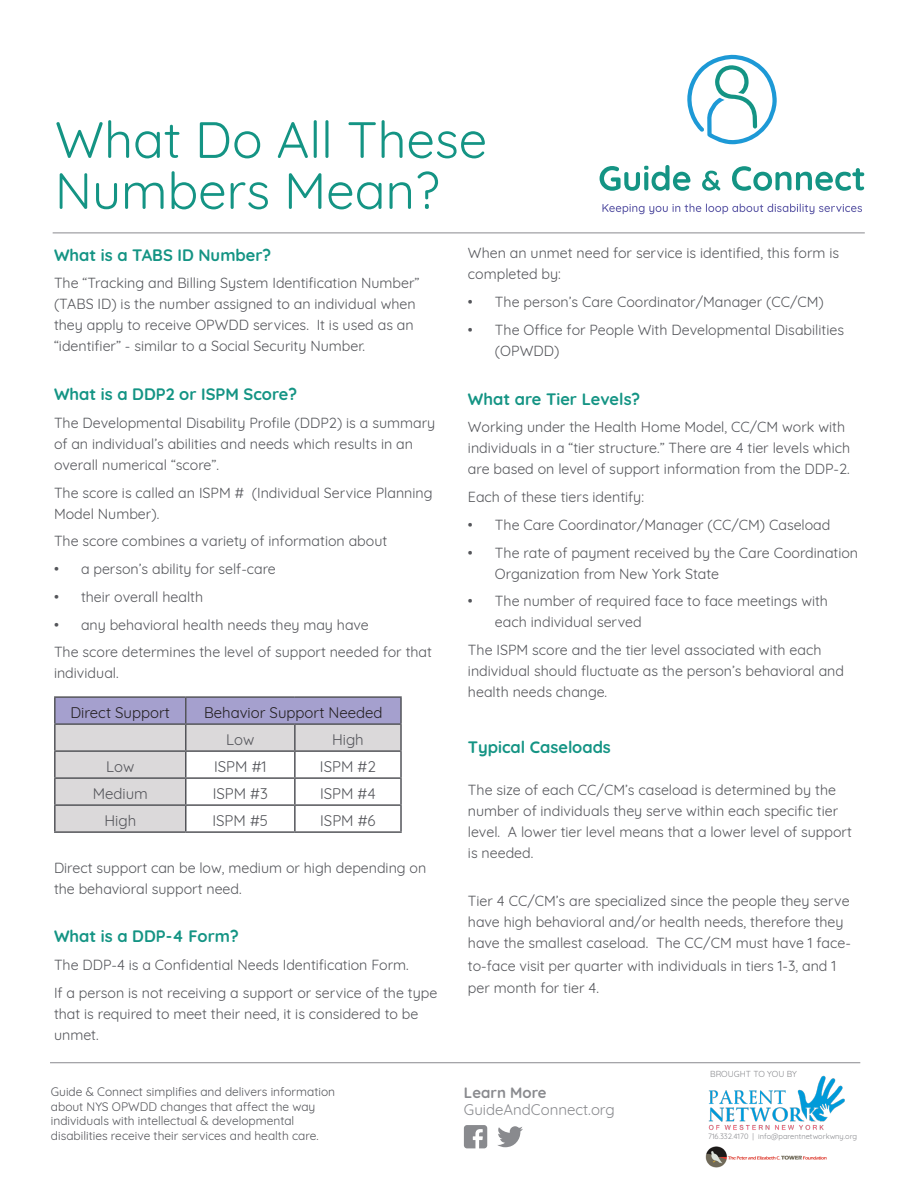
<style>
.page{position:relative;width:918px;height:1188px;background:#fff}
.page>*{position:absolute;margin:0;border:0;box-sizing:border-box;transform-origin:0 0}
.t1{font:51px/51px "Quicksand";color:#149484}
.t2{font:700 16.5px "Quicksand";color:#149484}
.t3{font:15px "Quicksand";color:#54555a}
.t4{font:15px "Quicksand";color:#231f20}
.t5{font:15px "Quicksand";color:#898a8e}
.t6{font:700 15px "Quicksand";color:#898a8e}
.t7{font:14.25px/21px "Quicksand";color:#54555a}
.t8{font:12px/14.4px "Quicksand";color:#54555a}
.t9{font:8.55px "Quicksand";color:#898a8e}
.t10{font:7.5px "Quicksand";color:#898a8e}
</style>
<div class="page">
<svg style="left:600px;top:165px;width:90px;height:26px"></svg>
<svg style="left:702px;top:171px;width:18px;height:20px"></svg>
<svg style="left:732px;top:166px;width:132px;height:25px"></svg>
<svg style="left:687px;top:55px;width:90px;height:89px"></svg>
<svg style="left:602px;top:204px;width:260px;height:10px"></svg>
<svg style="left:464px;top:1125px;width:23px;height:23px"></svg>
<svg style="left:497px;top:1126px;width:26px;height:21px"></svg>
<hr style="left:50px;top:1062px;width:810px;height:1px;background:#898a8e">
<hr style="left:53px;top:233px;width:812px;height:1px;background:#898a8e">
<img style="left:708px;top:1075px;width:137px;height:55px">
<img style="left:705px;top:1146px;width:122px;height:22px">
<svg style="left:56px;top:698px;width:344px;height:133px"></svg>
<hr style="left:54px;top:696px;width:132px;height:2px;background:#54555a">
<hr style="left:54px;top:698px;width:2px;height:25px;background:#54555a">
<hr style="left:186px;top:696px;width:109px;height:2px;background:#54555a">
<hr style="left:185px;top:698px;width:2px;height:25px;background:#54555a">
<hr style="left:295px;top:696px;width:107px;height:2px;background:#54555a">
<hr style="left:400px;top:698px;width:2px;height:25px;background:#54555a">
<hr style="left:54px;top:723px;width:132px;height:2px;background:#54555a">
<hr style="left:54px;top:725px;width:2px;height:25px;background:#54555a">
<hr style="left:186px;top:723px;width:109px;height:2px;background:#54555a">
<hr style="left:185px;top:725px;width:2px;height:25px;background:#54555a">
<hr style="left:295px;top:723px;width:107px;height:2px;background:#54555a">
<hr style="left:294px;top:725px;width:2px;height:25px;background:#54555a">
<hr style="left:400px;top:725px;width:2px;height:25px;background:#54555a">
<hr style="left:54px;top:750px;width:132px;height:2px;background:#54555a">
<hr style="left:54px;top:752px;width:2px;height:25px;background:#54555a">
<hr style="left:186px;top:750px;width:109px;height:2px;background:#54555a">
<hr style="left:185px;top:752px;width:2px;height:25px;background:#54555a">
<hr style="left:295px;top:750px;width:107px;height:2px;background:#54555a">
<hr style="left:294px;top:752px;width:2px;height:25px;background:#54555a">
<hr style="left:400px;top:752px;width:2px;height:25px;background:#54555a">
<hr style="left:54px;top:777px;width:132px;height:2px;background:#54555a">
<hr style="left:54px;top:779px;width:2px;height:25px;background:#54555a">
<hr style="left:186px;top:777px;width:109px;height:2px;background:#54555a">
<hr style="left:185px;top:779px;width:2px;height:25px;background:#54555a">
<hr style="left:295px;top:777px;width:107px;height:2px;background:#54555a">
<hr style="left:294px;top:779px;width:2px;height:25px;background:#54555a">
<hr style="left:400px;top:779px;width:2px;height:25px;background:#54555a">
<hr style="left:54px;top:804px;width:132px;height:2px;background:#54555a">
<hr style="left:54px;top:806px;width:2px;height:25px;background:#54555a">
<hr style="left:186px;top:804px;width:109px;height:2px;background:#54555a">
<hr style="left:185px;top:806px;width:2px;height:25px;background:#54555a">
<hr style="left:295px;top:804px;width:107px;height:2px;background:#54555a">
<hr style="left:294px;top:806px;width:2px;height:25px;background:#54555a">
<hr style="left:400px;top:806px;width:2px;height:25px;background:#54555a">
<hr style="left:54px;top:831px;width:132px;height:2px;background:#54555a">
<hr style="left:186px;top:831px;width:109px;height:2px;background:#54555a">
<hr style="left:295px;top:831px;width:107px;height:2px;background:#54555a">
<p class="t1" style="left:55px;top:109px;width:434px">What Do All These<br>Numbers Mean?</p>
<p class="t2" style="left:54px;top:241px;width:219px">What is a TABS ID Number?</p>
<p class="t7" style="left:54px;top:271px;width:367px">The “Tracking and Billing System Identification Number” (TABS ID) is the number assigned to an individual when they apply to receive OPWDD services. It is used as an “identifier” - similar to a Social Security Number.</p>
<p class="t2" style="left:54px;top:381px;width:245px">What is a DDP2 or ISPM Score?</p>
<p class="t7" style="left:54px;top:411px;width:383px">The Developmental Disability Profile (DDP2) is a summary of an individual’s abilities and needs which results in an overall numerical “score”.</p>
<p class="t7" style="left:54px;top:481px;width:380px">The score is called an ISPM # (Individual Service Planning<br>Model Number).</p>
<p class="t7" style="left:54px;top:529px;width:335px">The score combines a variety of information about</p>
<p class="t7" style="left:54px;top:557px;width:223px">• a person’s ability for self-care</p>
<p class="t7" style="left:54px;top:585px;width:151px">• their overall health</p>
<p class="t7" style="left:54px;top:613px;width:316px">• any behavioral health needs they may have</p>
<p class="t7" style="left:54px;top:640px;width:380px">The score determines the level of support needed for that individual.</p>
<p class="t7" style="left:468px;top:241px;width:373px">When an unmet need for service is identified, this form is completed by:</p>
<p class="t7" style="left:468px;top:290px;width:357px">• The person’s Care Coordinator/Manager (CC/CM)</p>
<p class="t7" style="left:495px;top:318px;width:351px;text-indent:-27px">• The Office for People With Developmental Disabilities (OPWDD)</p>
<p class="t2" style="left:468px;top:385px;width:174px">What are Tier Levels?</p>
<p class="t7" style="left:468px;top:415px;width:384px">Working under the Health Home Model, CC/CM work with individuals in a “tier structure.” There are 4 tier levels which are based on level of support information from the DDP-2.</p>
<p class="t7" style="left:468px;top:485px;width:178px">Each of these tiers identify:</p>
<p class="t7" style="left:468px;top:513px;width:364px">• The Care Coordinator/Manager (CC/CM) Caseload</p>
<p class="t7" style="left:495px;top:541px;width:365px;text-indent:-27px">• The rate of payment received by the Care Coordination<br>Organization from New York State</p>
<p class="t7" style="left:495px;top:589px;width:335px;text-indent:-27px">• The number of required face to face meetings with each individual served</p>
<p class="t7" style="left:468px;top:638px;width:378px">The ISPM score and the tier level associated with each individual should fluctuate as the person’s behavioral and health needs change.</p>
<p class="t4" style="left:71px;top:701px;width:101px">Direct Support</p>
<p class="t4" style="left:204px;top:701px;width:180px">Behavior Support Needed</p>
<p class="t3" style="left:226px;top:728px;width:30px">Low</p>
<p class="t3" style="left:332px;top:728px;width:33px">High</p>
<p class="t3" style="left:106px;top:755px;width:30px">Low</p>
<p class="t3" style="left:214px;top:755px;width:54px">ISPM #1</p>
<p class="t3" style="left:320px;top:755px;width:57px">ISPM #2</p>
<p class="t3" style="left:93px;top:782px;width:57px">Medium</p>
<p class="t3" style="left:213px;top:782px;width:57px">ISPM #3</p>
<p class="t3" style="left:320px;top:782px;width:57px">ISPM #4</p>
<p class="t3" style="left:104px;top:809px;width:33px">High</p>
<p class="t3" style="left:212px;top:809px;width:57px">ISPM #5</p>
<p class="t3" style="left:320px;top:809px;width:57px">ISPM #6</p>
<p class="t7" style="left:54px;top:856px;width:374px">Direct support can be low, medium or high depending on the behavioral support need.</p>
<p class="t2" style="left:54px;top:923px;width:186px">What is a DDP-4 Form?</p>
<p class="t7" style="left:54px;top:953px;width:356px">The DDP-4 is a Confidential Needs Identification Form.</p>
<p class="t7" style="left:54px;top:981px;width:385px">If a person is not receiving a support or service of the type that is required to meet their need, it is considered to be unmet.</p>
<p class="t2" style="left:468px;top:733px;width:144px">Typical Caseloads</p>
<p class="t7" style="left:468px;top:778px;width:385px">The size of each CC/CM’s caseload is determined by the number of individuals they serve within each specific tier level. A lower tier level means that a lower level of support is needed.</p>
<p class="t7" style="left:468px;top:889px;width:385px">Tier 4 CC/CM’s are specialized since the people they serve have high behavioral and/or health needs, therefore they have the smallest caseload. The CC/CM must have 1 face-</p>
<p class="t7" style="left:468px;top:953px;width:370px;line-height:22.5px">to-face visit per quarter with individuals in tiers 1-3, and 1 per month for tier 4.</p>
<p class="t9" style="left:710px;top:1068px;width:88px">BROUGHT TO YOU BY</p>
<p class="t8" style="left:51px;top:1084px;width:286px">Guide &amp; Connect simplifies and delivers information</p>
<p class="t6" style="left:464px;top:1080px;width:84px">Learn More</p>
<p class="t8" style="left:51px;top:1098px;width:269px">about NYS OPWDD changes that affect the way individuals with intellectual &amp; developmental disabilities receive their services and health care.</p>
<p class="t5" style="left:464px;top:1098px;width:152px">GuideAndConnect.org</p>
<p class="t10" style="left:708px;top:1131px;width:150px">716.332.4170 | info@parentnetworkwny.org</p>
</div>
